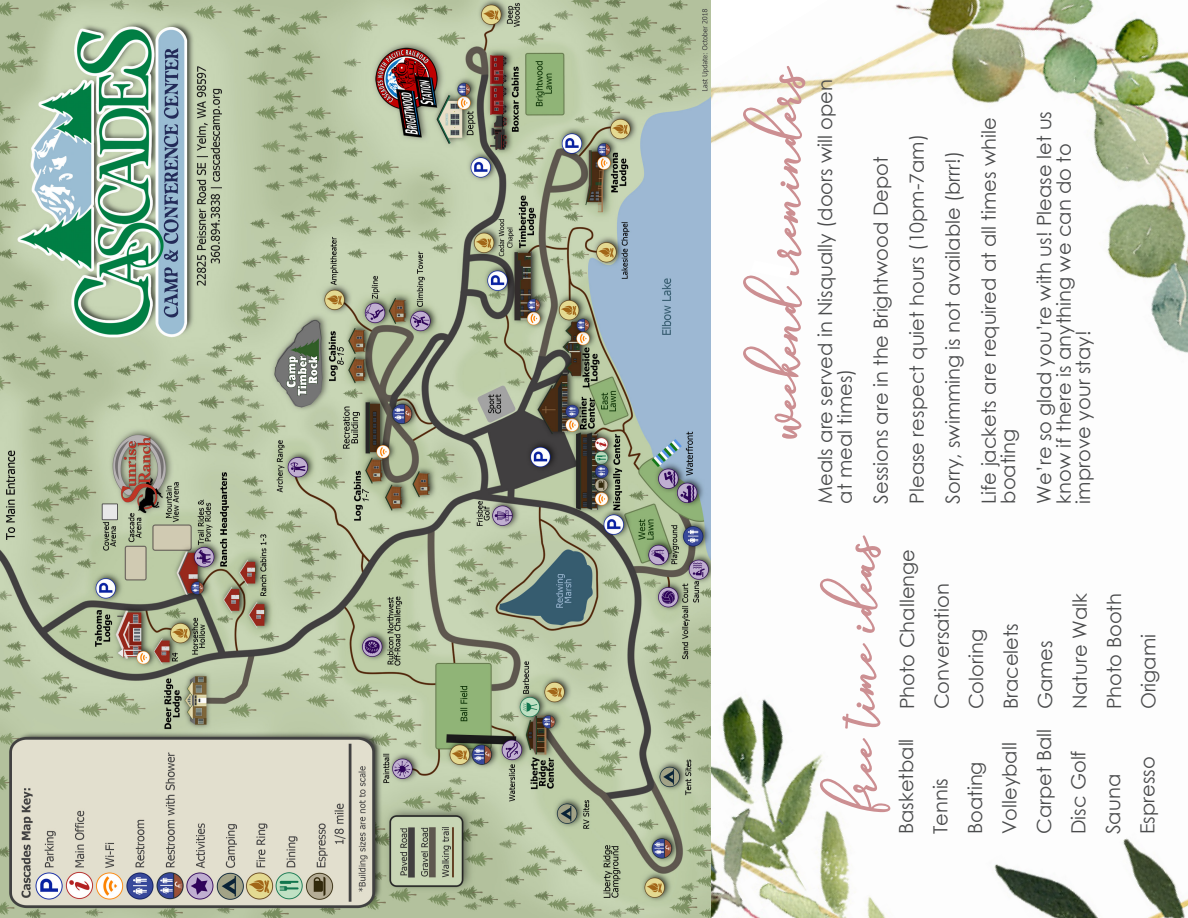
<style>
.page{position:relative;width:1188px;height:918px;background:#fff}
.page>*{position:absolute;margin:0;border:0;box-sizing:border-box;transform-origin:0 0}
.t1{font:72px "something";color:#cc8f92}
.t2{font:70.5px "something";color:#cc8f92}
.t3{font:19.5px/34.5px "Century Gothic";color:#4b4c4d}
</style>
<div class="page">
<img style="left:710px;top:0;width:478px;height:918px">
<svg style="left:751px;top:260px;width:41px;height:19px"></svg>
<img style="left:1px;top:0;width:709px;height:918px">
<h1 class="t1" style="left:729px;top:438px;width:380px;rotate:-90deg">weekendireminders</h1>
<p class="t3" style="left:815px;top:504px;width:426px;line-height:19.5px;rotate:-90deg">Meals are served in Nisqually (doors will open at meal times)</p>
<p class="t3" style="left:862px;top:504px;width:388px;line-height:36px;rotate:-90deg">Sessions are in the Brightwood Depot Please respect quiet hours (10pm-7am)<br>Sorry, swimming is not available (brrr!)<br>Life jackets are required at all times while</p>
<p class="t3" style="left:990px;top:504px;width:394px;line-height:36px;rotate:-90deg">boating<br>We’re so glad you’re with us! Please let us</p>
<p class="t3" style="left:1054px;top:504px;width:362px;line-height:19.5px;rotate:-90deg">know if there is anything we can do to improve your stay!</p>
<h2 class="t2" style="left:806px;top:810px;width:282px;rotate:-90deg">free time ideas</h2>
<p class="t3" style="left:890px;top:709px;width:162px;rotate:-90deg">Photo Challenge<br>Conversation<br>Coloring<br>Bracelets<br>Games<br>Nature Walk<br>Photo Booth<br>Origami</p>
<p class="t3" style="left:889px;top:834px;width:107px;rotate:-90deg">Basketball<br>Tennis<br>Boating<br>Volleyball<br>Carpet Ball<br>Disc Golf<br>Sauna<br>Espresso</p>
</div>
